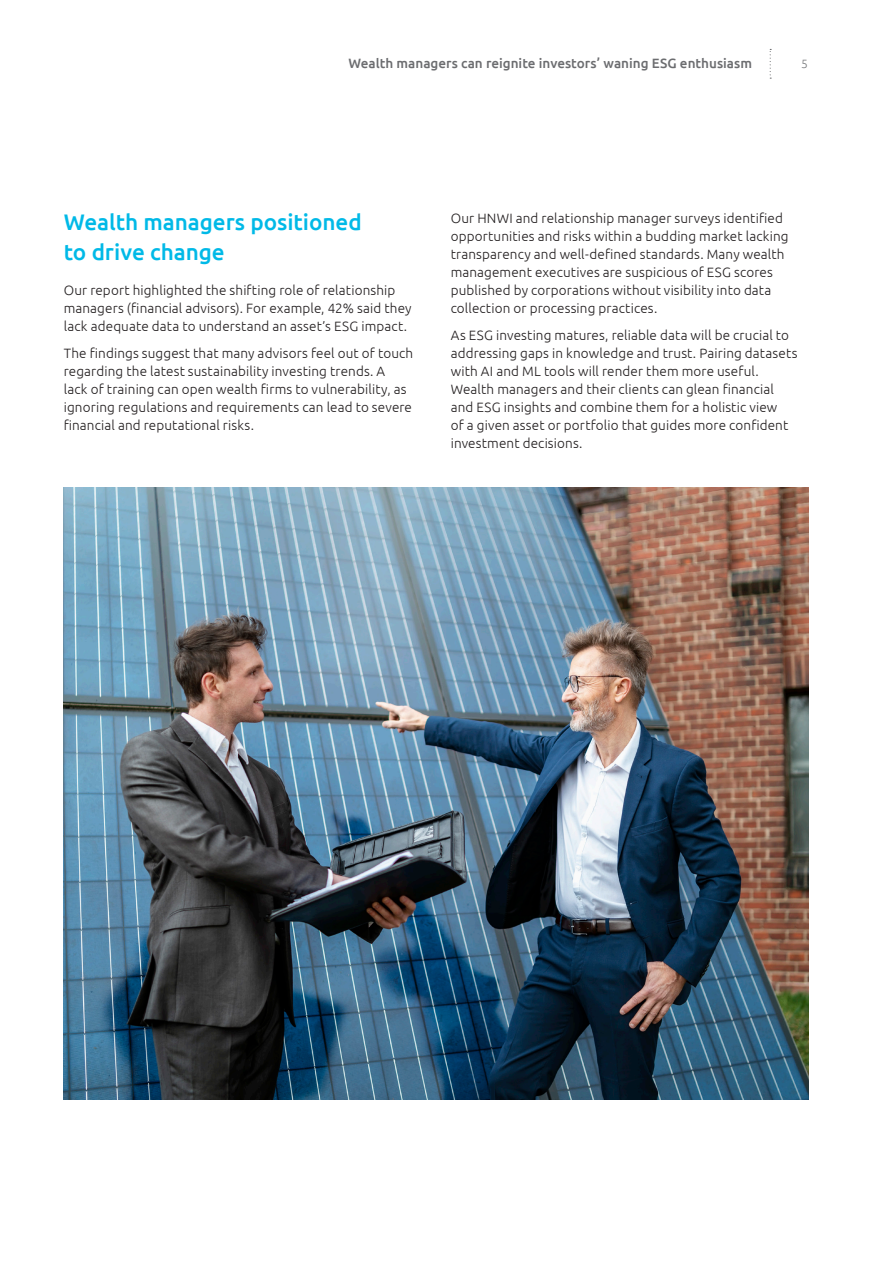
<style>
.page{position:relative;width:893px;height:1263px;background:#fff}
.page>*{position:absolute;margin:0;border:0;box-sizing:border-box;transform-origin:0 0}
.head_2{font:500 22.5px/30px "Ubuntu";letter-spacing:-.005em;color:#00b9e7}
.text{font:300 13.5px/18px "Ubuntu";letter-spacing:.01em;color:#231f20}
.t1{font:500 13.5px "Ubuntu";color:#6c6d70}
.t2{font:300 12px "Ubuntu";color:#76787b}
</style>
<div class="page">
<svg style="left:770px;top:49px;width:1px;height:30px"></svg>
<img style="left:63px;top:488px;width:745px;height:611px">
<p class="t1" style="left:348px;top:55px;width:405px">Wealth managers can reignite investors’ waning ESG enthusiasm</p>
<p class="t2" style="left:801px;top:57px;width:8px">5</p>
<p class="head_2" style="left:64px;top:206px;width:299px">Wealth managers positioned to drive change</p>
<p class="text" style="left:64px;top:281px;width:349px">Our report highlighted the shifting role of relationship managers (financial advisors). For example, 42% said they lack adequate data to understand an asset’s ESG impact.</p>
<p class="text" style="left:64px;top:344px;width:351px">The findings suggest that many advisors feel out of touch regarding the latest sustainability investing trends. A<br>lack of training can open wealth firms to vulnerability, as ignoring regulations and requirements can lead to severe financial and reputational risks.</p>
<p class="text" style="left:451px;top:209px;width:339px">Our HNWI and relationship manager surveys identified opportunities and risks within a budding market lacking transparency and well-defined standards. Many wealth management executives are suspicious of ESG scores published by corporations without visibility into data collection or processing practices.</p>
<p class="text" style="left:451px;top:326px;width:348px">As ESG investing matures, reliable data will be crucial to addressing gaps in knowledge and trust. Pairing datasets with AI and ML tools will render them more useful.<br>Wealth managers and their clients can glean financial and ESG insights and combine them for a holistic view<br>of a given asset or portfolio that guides more confident investment decisions.</p>
</div>
